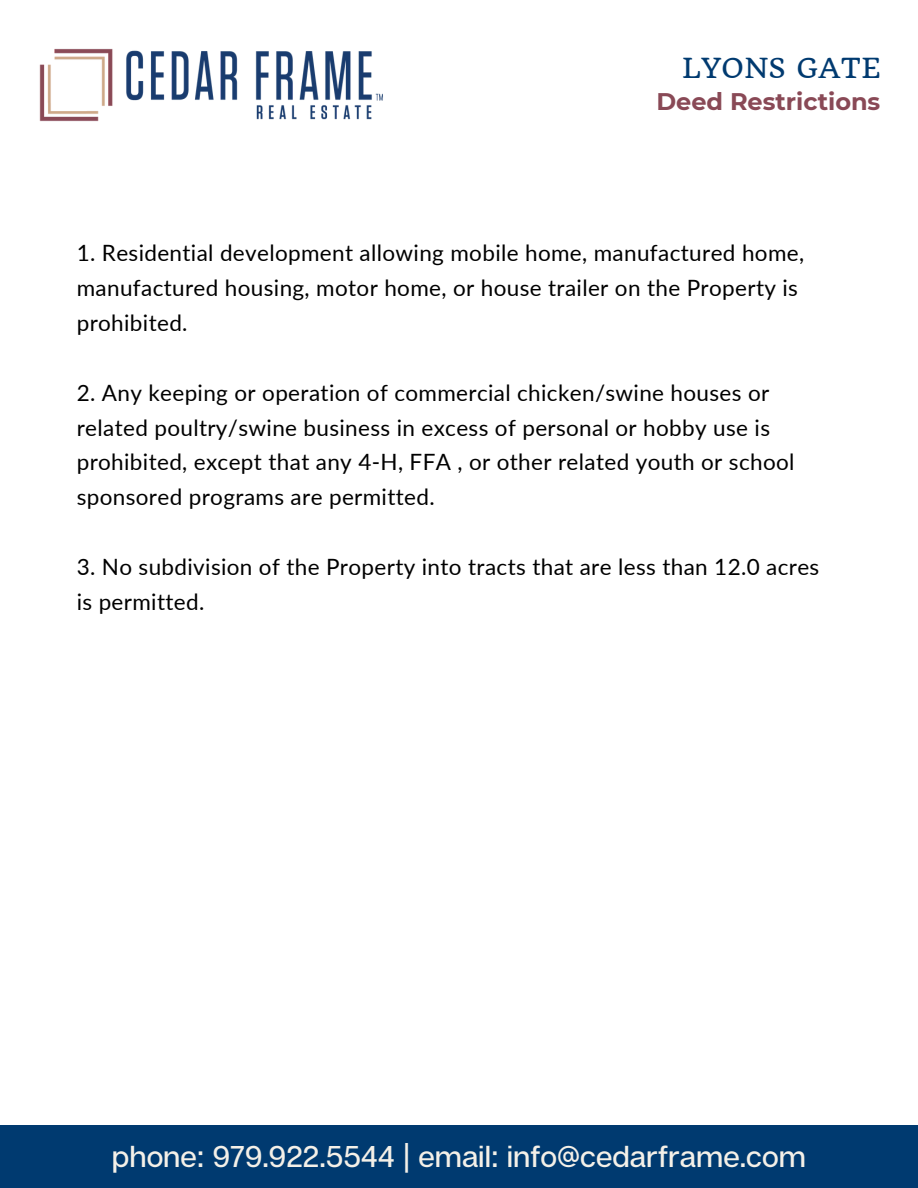
<style>
.page{position:relative;width:918px;height:1188px;background:#fff}
.page>*{position:absolute;margin:0;border:0;box-sizing:border-box;transform-origin:0 0}
.t1{font:500 30px "Articulat CF";color:#f4f0e8}
.t2{font:27px "Quando";letter-spacing:.02em;color:#003a70}
.t3{font:700 24px "Montserrat";color:#894956}
.t4{font:22.5px/34.8px "Lato";letter-spacing:.015em;color:#000}
</style>
<div class="page">
<img style="left:39px;top:48px;width:344px;height:74px">
<div style="left:0;top:1125px;width:918px;height:63px;background:#003a70"></div>
<h1 class="t2" style="left:682px;top:51px;width:200px">LYONS GATE</h1>
<p class="t3" style="left:657px;top:87px;width:225px">Deed Restrictions</p>
<p class="t4" style="left:77px;top:235px;width:729px">1. Residential development allowing mobile home, manufactured home, manufactured housing, motor home, or house trailer on the Property is prohibited.</p>
<p class="t4" style="left:77px;top:375px;width:719px">2. Any keeping or operation of commercial chicken/swine houses or related poultry/swine business in excess of personal or hobby use is prohibited, except that any 4-H, FFA , or other related youth or school sponsored programs are permitted.</p>
<h2 class="t4" style="left:77px;top:549px;width:744px">3. No subdivision of the Property into tracts that are less than 12.0 acres is permitted.</h2>
<p class="t1" style="left:112px;top:1138px;width:696px">phone: 979.922.5544 | email: info@cedarframe.com</p>
</div>
